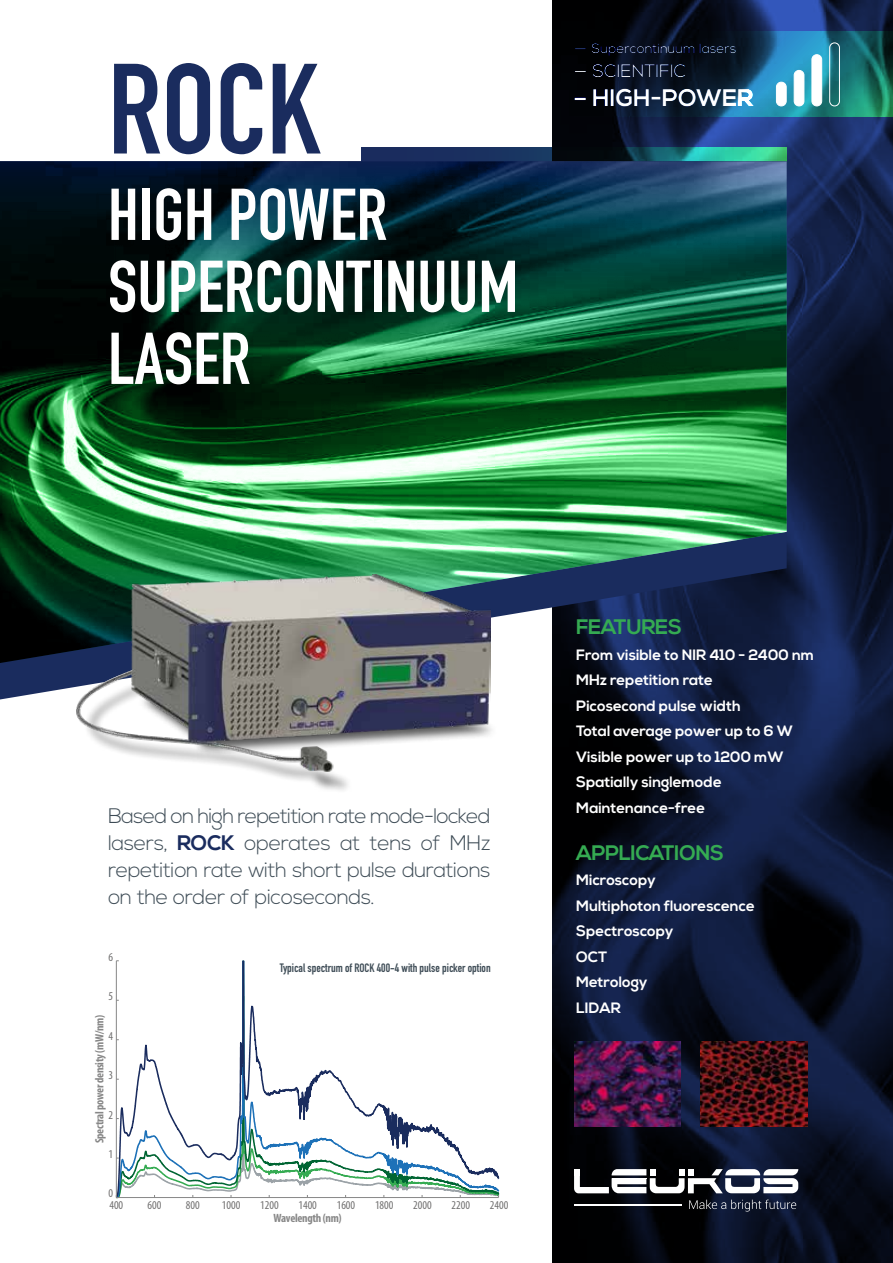
<style>
.page{position:relative;width:893px;height:1263px;background:#fff}
.page>*{position:absolute;margin:0;border:0;box-sizing:border-box;transform-origin:0 0}
.t1{font:700 126px "DIN Condensed";color:#1a2c5e}
.t2{font:700 72px/72px "DIN Condensed";color:#fff}
.t3{font:700 24px "Nexa";color:#fff}
.t4{font:300 21px/27px "Nexa";letter-spacing:-.025em;color:#3d4b55;text-align:justify}
.t5{font:700 21px "Nexa";letter-spacing:-.025em;color:#35ab52}
.t6{font:300 18px "Nexa";color:#fff;scale:1.38 1}
.t7{font:700 15px/25.5px "Nexa";color:#fff}
.t8{font:300 13.5px "Nexa";color:#fff;scale:1.84 1}
.t9{font:condensed 12px "Myriad Pro";color:#706f6f}
.t10{font:700 12px "DIN Condensed";color:#3d4b55}
.t11{font:700 condensed 12px "Myriad Pro";letter-spacing:-.025em;color:#878787}
.s1{font-weight:700;color:#1a2c5e}
</style>
<div class="page">
<div style="left:361px;top:148px;width:426px;height:13px;background:#1a2f5f"></div>
<img style="left:553px;top:0;width:340px;height:1263px">
<svg style="left:574px;top:1169px;width:224px;height:24px"></svg>
<svg style="left:689px;top:1199px;width:107px;height:12px"></svg>
<hr style="left:574px;top:1204px;width:108px;height:2px;background:#fff">
<img style="left:574px;top:1041px;width:106px;height:85px">
<img style="left:701px;top:1041px;width:106px;height:85px">
<svg style="left:0;top:663px;width:787px;height:36px"></svg>
<img style="left:0;top:161px;width:787px;height:502px">
<div style="left:84px;top:677px;width:270px;height:117px;background:#000;opacity:.5"></div>
<img style="left:76px;top:574px;width:415px;height:197px">
<div style="left:829px;top:43px;width:11px;height:63px;border:1px solid #fff;border-radius:5px"></div>
<div style="left:776px;top:82px;width:10px;height:24px;background:#fff;border-radius:5px"></div>
<div style="left:776px;top:82px;width:11px;height:24px;border:1px solid #fff;border-radius:5px"></div>
<div style="left:794px;top:70px;width:10px;height:36px;background:#fff;border-radius:5px"></div>
<div style="left:794px;top:70px;width:10px;height:36px;border:1px solid #fff;border-radius:5px"></div>
<div style="left:812px;top:55px;width:10px;height:51px;background:#fff;border-radius:5px"></div>
<div style="left:811px;top:54px;width:11px;height:52px;border:1px solid #fff;border-radius:5px"></div>
<svg style="left:265px;top:1181px;width:235px;height:15px"></svg>
<svg style="left:245px;top:1005px;width:255px;height:176px"></svg>
<hr style="left:116px;top:1197px;width:383px;height:1px;background:#878787">
<svg style="left:115px;top:960px;width:130px;height:239px"></svg>
<h1 class="t1" style="left:108px;top:25px;width:214px">ROCK</h1>
<h2 class="t2" style="left:108px;top:178px;width:412px">HIGH POWER<br>SUPERCONTINUUM<br>LASER</h2>
<p class="t8" style="left:574px;top:41px;width:90px">– Supercontinuum lasers</p>
<p class="t6" style="left:574px;top:61px;width:83px">– SCIENTIFIC</p>
<h3 class="t3" style="left:574px;top:84px;width:181px">– HIGH-POWER</h3>
<h3 class="t4" style="left:108px;top:803px;width:384px">Based on high repetition rate mode-locked lasers, <span class="s1">ROCK</span> operates at tens of MHz repetition rate with short pulse durations on the order of picoseconds.</h3>
<p class="t9" style="left:109px;top:949px;width:6px">6</p>
<p class="t9" style="left:109px;top:989px;width:6px">5</p>
<p class="t11" style="left:92px;top:1143px;width:129px;rotate:-90deg">Spectral power density (mW/nm)</p>
<p class="t9" style="left:109px;top:1028px;width:6px">4</p>
<p class="t9" style="left:109px;top:1068px;width:6px">3</p>
<p class="t9" style="left:109px;top:1107px;width:6px">2</p>
<p class="t9" style="left:109px;top:1147px;width:6px">1</p>
<p class="t9" style="left:109px;top:1186px;width:6px">0</p>
<p class="t10" style="left:280px;top:960px;width:212px">Typical spectrum of ROCK 400-4 with pulse picker option</p>
<p class="t9" style="left:109px;top:1198px;width:15px">400</p>
<p class="t9" style="left:148px;top:1198px;width:15px">600</p>
<p class="t9" style="left:186px;top:1198px;width:15px">800</p>
<p class="t9" style="left:222px;top:1198px;width:20px">1000</p>
<p class="t9" style="left:260px;top:1198px;width:20px">1200</p>
<p class="t9" style="left:298px;top:1198px;width:20px">1400</p>
<p class="t9" style="left:337px;top:1198px;width:20px">1600</p>
<p class="t9" style="left:375px;top:1198px;width:20px">1800</p>
<p class="t9" style="left:413px;top:1198px;width:20px">2000</p>
<p class="t9" style="left:452px;top:1198px;width:20px">2200</p>
<p class="t9" style="left:490px;top:1198px;width:20px">2400</p>
<p class="t11" style="left:273px;top:1211px;width:70px">Wavelength (nm)</p>
<h3 class="t5" style="left:576px;top:615px;width:108px">FEATURES</h3>
<p class="t7" style="left:576px;top:642px;width:240px">From visible to NIR 410 - 2400 nm<br>MHz repetition rate<br>Picosecond pulse width<br>Total average power up to 6 W<br>Visible power up to 1200 mW<br>Spatially singlemode<br>Maintenance-free</p>
<h3 class="t5" style="left:576px;top:840px;width:149px">APPLICATIONS</h3>
<p class="t7" style="left:576px;top:868px;width:180px">Microscopy<br>Multiphoton fluorescence<br>Spectroscopy<br>OCT<br>Metrology<br>LIDAR</p>
</div>
